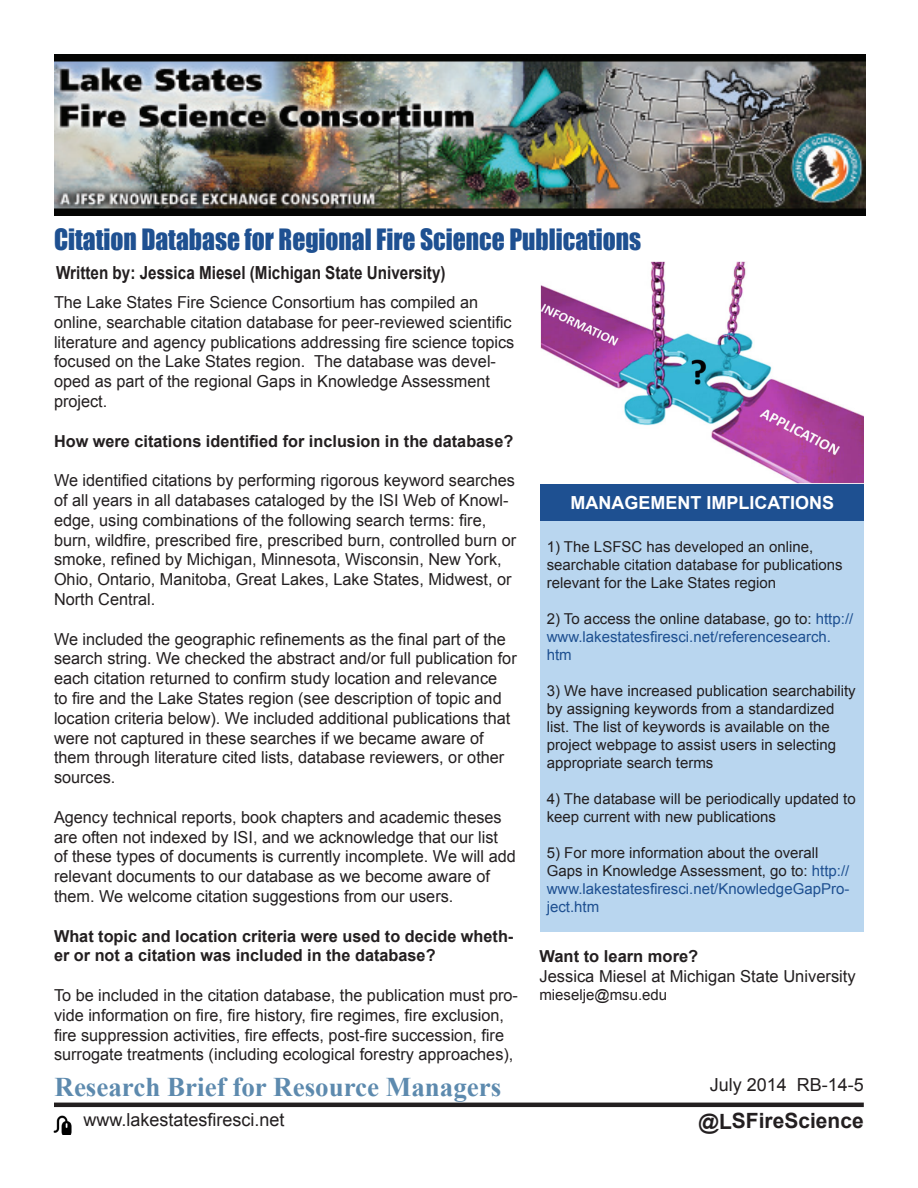
<style>
.page{position:relative;width:918px;height:1188px;background:#fff}
.page>*{position:absolute;margin:0;border:0;box-sizing:border-box;transform-origin:0 0}
.Company_Name{font:27px "Impact";color:#1e5091;scale:.94 1}
.Company_Name-2{font:700 27px "Times New Roman";color:#5d8aae}
.Company_Name-3{font:700 21px "Arial";letter-spacing:-.005em;color:#231f20}
.Company_Name-4{font:700 18px "Arial";color:#231f20;scale:.85 1}
.Company_Name-5{font:18px "Arial";color:#231f20}
.Company_Name-6{font:700 18px "Arial";color:#fff}
.Company_Name-7{font:16.5px/19.8px "Arial";color:#231f20}
.Company_Name-8{font:700 16.5px/19.8px "Arial";color:#231f20}
.Company_Name-9{font:15px/18px "Arial";color:#231f20}
.Company_Name-10{font:15px/18px "Arial";color:#1e5091}
.s1{color:#231f20}
.s2{color:#1e5091}
</style>
<div class="page">
<img style="left:54px;top:54px;width:811px;height:162px">
<img style="left:53px;top:1115px;width:19px;height:20px">
<div style="left:540px;top:521px;width:324px;height:411px;background:#b9d6ef"></div>
<div style="left:541px;top:484px;width:323px;height:37px;background:#1e5091"></div>
<hr style="left:54px;top:1103px;width:810px;height:4px;background:#231f20">
<img style="left:541px;top:261px;width:323px;height:223px">
<p class="Company_Name" style="left:54px;top:219px;width:626px">Citation Database for Regional Fire Science Publications</p>
<p class="Company_Name-4" style="left:56px;top:260px;width:460px">Written by: Jessica Miesel (Michigan State University)</p>
<p class="Company_Name-7" style="left:54px;top:292px;width:462px">The Lake States Fire Science Consortium has compiled an online, searchable citation database for peer-reviewed scientific literature and agency publications addressing fire science topics focused on the Lake States region. The database was devel&shy;oped as part of the regional Gaps in Knowledge Assessment project.</p>
<p class="Company_Name-8" style="left:54px;top:431px;width:461px">How were citations identified for inclusion in the database?</p>
<p class="Company_Name-7" style="left:54px;top:471px;width:464px">We identified citations by performing rigorous keyword searches of all years in all databases cataloged by the ISI Web of Knowl&shy;edge, using combinations of the following search terms: fire, burn, wildfire, prescribed fire, prescribed burn, controlled burn or smoke, refined by Michigan, Minnesota, Wisconsin, New York, Ohio, Ontario, Manitoba, Great Lakes, Lake States, Midwest, or North Central.</p>
<p class="Company_Name-7" style="left:54px;top:629px;width:464px">We included the geographic refinements as the final part of the search string. We checked the abstract and/or full publication for each citation returned to confirm study location and relevance<br>to fire and the Lake States region (see description of topic and location criteria below). We included additional publications that were not captured in these searches if we became aware of them through literature cited lists, database reviewers, or other sources.</p>
<p class="Company_Name-7" style="left:54px;top:807px;width:463px">Agency technical reports, book chapters and academic theses are often not indexed by ISI, and we acknowledge that our list<br>of these types of documents is currently incomplete. We will add relevant documents to our database as we become aware of them. We welcome citation suggestions from our users.</p>
<p class="Company_Name-8" style="left:54px;top:926px;width:461px">What topic and location criteria were used to decide wheth&shy;er or not a citation was included in the database?</p>
<p class="Company_Name-7" style="left:54px;top:985px;width:466px">To be included in the citation database, the publication must pro&shy;vide information on fire, fire history, fire regimes, fire exclusion, fire suppression activities, fire effects, post-fire succession, fire surrogate treatments (including ecological forestry approaches),</p>
<p class="Company_Name-6" style="left:570px;top:490px;width:265px">MANAGEMENT IMPLICATIONS</p>
<p class="Company_Name-9" style="left:547px;top:538px;width:297px">1) The LSFSC has developed an online, searchable citation database for publications relevant for the Lake States region</p>
<p class="Company_Name-10" style="left:547px;top:610px;width:308px"><span class="s1">2) To access the online database, go to:</span> http:// www.lakestatesfiresci.net/referencesearch. htm</p>
<p class="Company_Name-9" style="left:547px;top:682px;width:311px">3) We have increased publication searchability by assigning keywords from a standardized list. The list of keywords is available on the project webpage to assist users in selecting appropriate search terms</p>
<p class="Company_Name-9" style="left:547px;top:790px;width:311px">4) The database will be periodically updated to keep current with new publications</p>
<p class="Company_Name-9" style="left:547px;top:844px;width:304px">5) For more information about the overall Gaps in Knowledge Assessment, go to: <span class="s2">http:// www.lakestatesfiresci.net/KnowledgeGapPro&shy;ject.htm</span></p>
<p class="Company_Name-8" style="left:539px;top:947px;width:160px">Want to learn more?</p>
<p class="Company_Name-7" style="left:539px;top:967px;width:318px">Jessica Miesel at Michigan State University</p>
<p class="Company_Name-9" style="left:539px;top:986px;width:129px">mieselje@msu.edu</p>
<p class="Company_Name-2" style="left:55px;top:1069px;width:448px">Research Brief for Resource Managers</p>
<p class="Company_Name-5" style="left:710px;top:1073px;width:156px">July 2014 RB-14-5</p>
<p class="Company_Name-5" style="left:83px;top:1108px;width:203px">www.lakestatesfiresci.net</p>
<p class="Company_Name-3" style="left:699px;top:1107px;width:167px">@LSFireScience</p>
</div>
